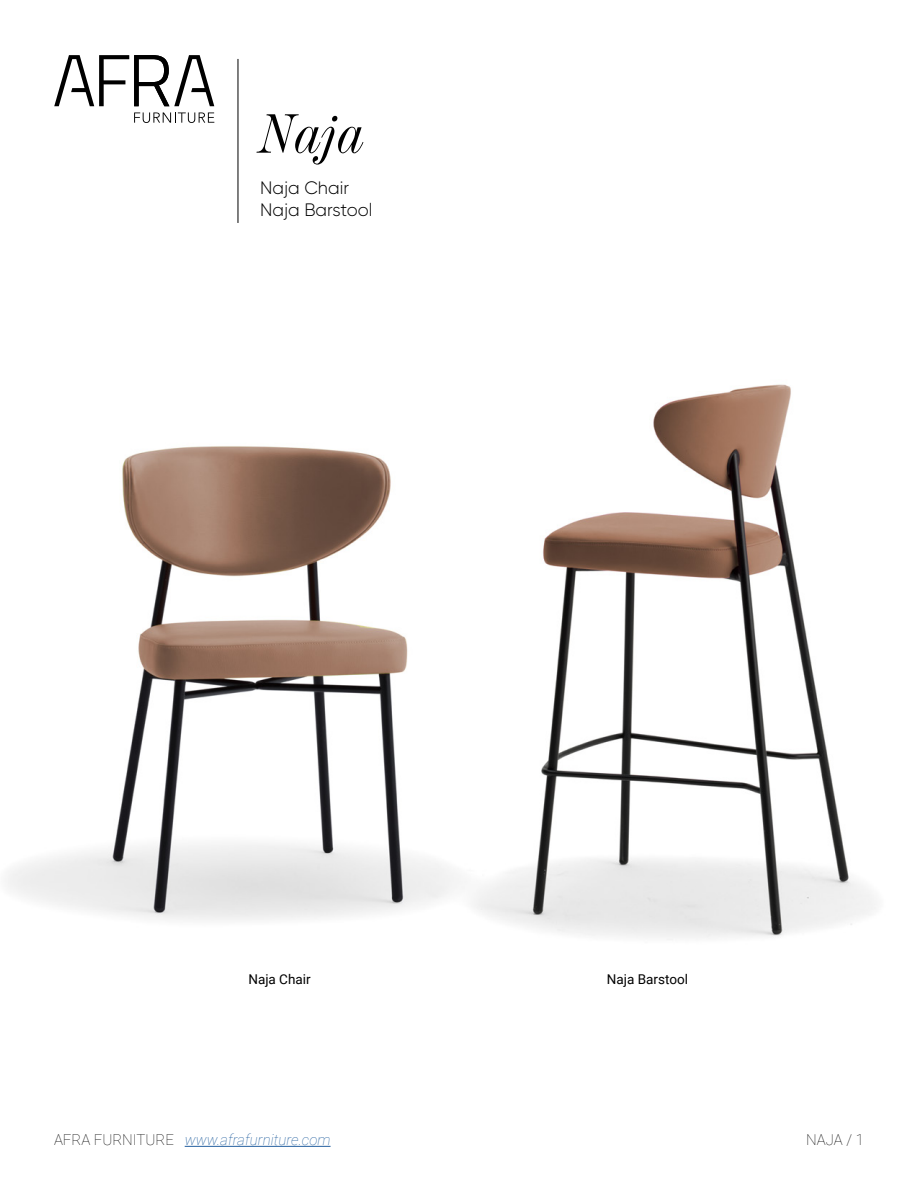
<style>
.page{position:relative;width:918px;height:1188px;background:#fff}
.page>*{position:absolute;margin:0;border:0;box-sizing:border-box;transform-origin:0 0}
.t1{font:italic 54px "Industrial 736 BT";color:#000}
.t2{font:300 18px/22.5px "Gilroy";color:#000}
.t3{font:italic 100 15px "Roboto";color:#215e9e}
.t4{font:100 15px "Roboto";color:#000}
.t5{font:13.5px "Roboto";color:#000}
.s1{font-style:normal;color:#000}
</style>
<div class="page">
<img style="left:8px;top:384px;width:868px;height:556px">
<hr style="left:185px;top:1146px;width:146px;height:1px;background:#215e9e">
<svg style="left:54px;top:55px;width:160px;height:51px"></svg>
<svg style="left:134px;top:112px;width:80px;height:11px"></svg>
<hr style="left:238px;top:59px;width:1px;height:164px;background:#000">
<h1 class="t1" style="left:260px;top:100px;width:106px">Naja</h1>
<p class="t2" style="left:260px;top:176px;width:114px">Naja Chair<br>Naja Barstool</p>
<p class="t5" style="left:248px;top:970px;width:64px">Naja Chair</p>
<p class="t5" style="left:607px;top:970px;width:83px">Naja Barstool</p>
<p class="t3" style="left:54px;top:1129px;width:278px"><span class="s1">AFRA FURNITURE</span> www.afrafurniture.com</p>
<p class="t4" style="left:806px;top:1129px;width:59px">NAJA / 1</p>
</div>
